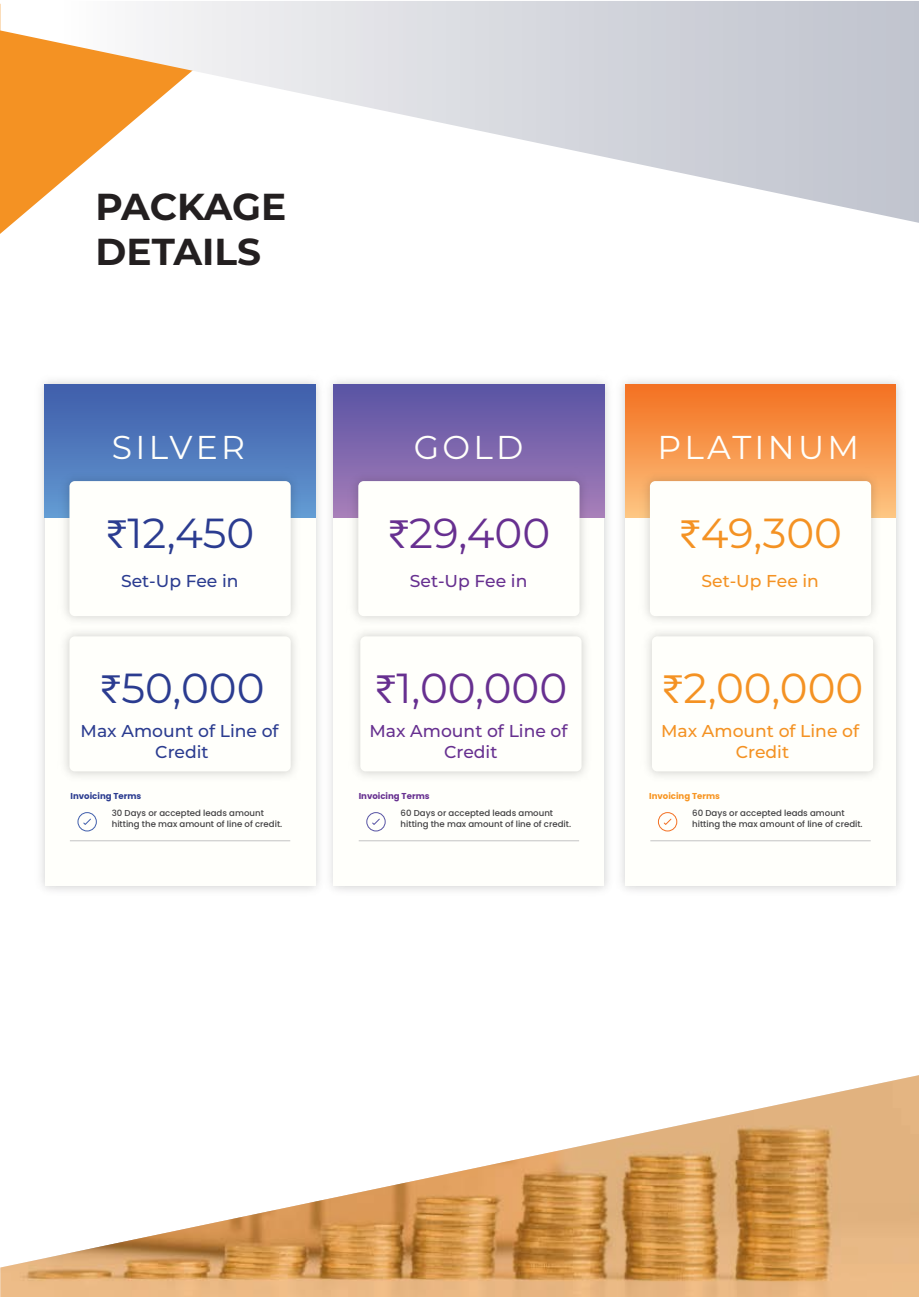
<style>
.page{position:relative;width:919px;height:1297px;background:#fff}
.page>*{position:absolute;margin:0;border:0;box-sizing:border-box;transform-origin:0 0}
.t1{font:42px "Montserrat";color:#673090}
.t2{font:42px "Montserrat";color:#f49223}
.t3{font:42px "Montserrat";color:#2b3c90}
.t4{font:700 37.5px/45px "Montserrat";color:#231f20}
.t5{font:33px "Montserrat";letter-spacing:.1em;color:#fffffb}
.t6{font:500 17.25px/20.5px "Montserrat";color:#2b3c90;text-align:center}
.t7{font:500 17.25px/20.5px "Montserrat";color:#673090;text-align:center}
.t8{font:500 17.25px/20.5px "Montserrat";color:#f49223;text-align:center}
.t9{font:500 8.55px/10.4px "Poppins";color:#424143}
.t10{font:700 8.55px "Poppins";color:#2b3c90}
.t11{font:700 8.55px "Poppins";color:#673090}
.t12{font:700 8.55px "Poppins";color:#f89521}
.s1{font-family:"Myriad Pro"}
</style>
<div class="page">
<svg style="left:0;top:1px;width:918px;height:222px"></svg>
<img style="left:41px;top:380px;width:278px;height:511px">
<div style="left:45px;top:384px;width:270px;height:502px;background:#fffffb"></div>
<div style="left:45px;top:384px;width:270px;height:133px;background:linear-gradient(to bottom,#3f5ca9,#639ad2)"></div>
<img style="left:56px;top:468px;width:248px;height:152px">
<div style="left:69px;top:481px;width:222px;height:135px;background:#fffffb;border-radius:5px"></div>
<hr style="left:70px;top:840px;width:220px;height:1px;background:#c4c4c4">
<svg style="left:83px;top:818px;width:8px;height:7px"></svg>
<div style="left:78px;top:812px;width:19px;height:19px;border:1px solid #415fac;border-radius:50%"></div>
<img style="left:330px;top:380px;width:278px;height:511px">
<div style="left:333px;top:384px;width:271px;height:502px;background:#fffffb"></div>
<div style="left:333px;top:384px;width:271px;height:133px;background:linear-gradient(to bottom,#5853a3,#a77eb8)"></div>
<img style="left:345px;top:468px;width:248px;height:152px">
<div style="left:358px;top:481px;width:221px;height:135px;background:#fffffb;border-radius:5px"></div>
<hr style="left:359px;top:840px;width:220px;height:1px;background:#c4c4c4">
<svg style="left:372px;top:818px;width:8px;height:7px"></svg>
<div style="left:366px;top:812px;width:19px;height:19px;border:1px solid #5854a4;border-radius:50%"></div>
<img style="left:356px;top:632px;width:230px;height:144px">
<div style="left:360px;top:636px;width:221px;height:135px;background:#fffffb;border-radius:5px"></div>
<img style="left:621px;top:380px;width:279px;height:511px">
<div style="left:625px;top:384px;width:270px;height:502px;background:#fffffb"></div>
<div style="left:625px;top:384px;width:270px;height:133px;background:linear-gradient(to bottom,#f36f1f,#fdc582)"></div>
<img style="left:636px;top:468px;width:248px;height:152px">
<div style="left:650px;top:481px;width:221px;height:135px;background:#fffffb;border-radius:5px"></div>
<hr style="left:650px;top:840px;width:220px;height:1px;background:#c4c4c4">
<svg style="left:663px;top:818px;width:9px;height:7px"></svg>
<div style="left:658px;top:812px;width:19px;height:19px;border:1px solid #f37124;border-radius:50%"></div>
<svg style="left:0;top:1075px;width:918px;height:222px"></svg>
<h2 class="t4" style="left:95px;top:182px;width:192px">PACKAGE<br>DETAILS</h2>
<h3 class="t5" style="left:112px;top:424px;width:135px">SILVER</h3>
<h3 class="t5" style="left:413px;top:424px;width:111px">GOLD</h3>
<h3 class="t5" style="left:657px;top:424px;width:203px">PLATINUM</h3>
<h1 class="t3" style="left:106px;top:504px;width:150px"><span class="s1">₹</span>12,450</h1>
<h1 class="t1" style="left:388px;top:504px;width:164px"><span class="s1">₹</span>29,400</h1>
<h1 class="t2" style="left:679px;top:504px;width:164px"><span class="s1">₹</span>49,300</h1>
<h3 class="t6" style="left:121px;top:570px;width:119px">Set-Up Fee in</h3>
<h3 class="t7" style="left:410px;top:570px;width:119px">Set-Up Fee in</h3>
<h3 class="t8" style="left:701px;top:570px;width:119px">Set-Up Fee in</h3>
<h1 class="t3" style="left:100px;top:660px;width:166px"><span class="s1">₹</span>50,000</h1>
<h3 class="t6" style="left:81px;top:720px;width:199px">Max Amount of Line of<br>Credit</h3>
<h1 class="t1" style="left:375px;top:660px;width:194px"><span class="s1">₹</span>1,00,000</h1>
<h3 class="t7" style="left:369px;top:720px;width:199px">Max Amount of Line of<br>Credit</h3>
<h1 class="t2" style="left:661px;top:660px;width:203px"><span class="s1">₹</span>2,00,000</h1>
<h3 class="t8" style="left:661px;top:720px;width:199px">Max Amount of Line of<br>Credit</h3>
<p class="t10" style="left:71px;top:791px;width:72px">Invoicing Terms</p>
<p class="t11" style="left:359px;top:791px;width:72px">Invoicing Terms</p>
<p class="t12" style="left:649px;top:791px;width:72px">Invoicing Terms</p>
<p class="t9" style="left:112px;top:808px;width:172px">30 Days or accepted leads amount hitting the max amount of line of credit.</p>
<p class="t9" style="left:400px;top:808px;width:172px">60 Days or accepted leads amount hitting the max amount of line of credit.</p>
<p class="t9" style="left:692px;top:808px;width:172px">60 Days or accepted leads amount hitting the max amount of line of credit.</p>
</div>
